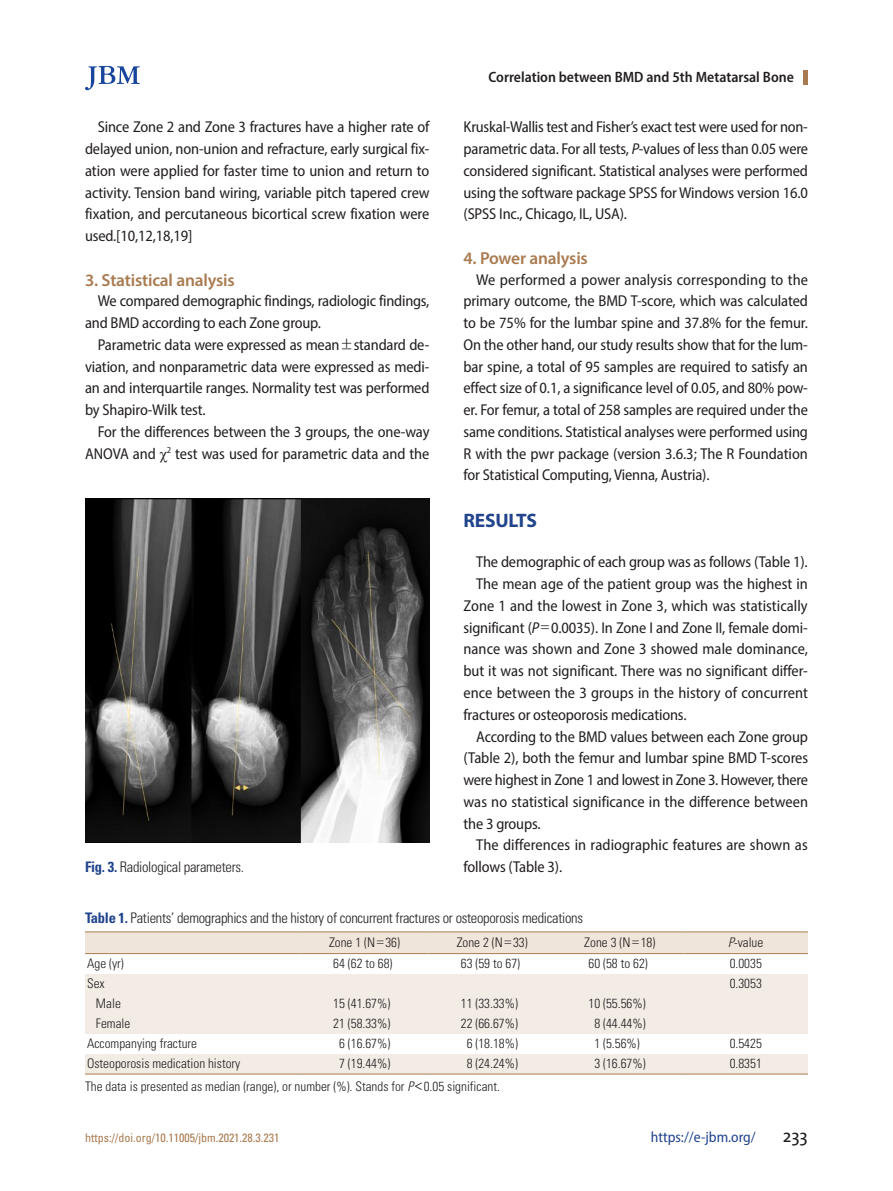
<style>
.page{position:relative;width:893px;height:1191px;background:#fff}
.page>*{position:absolute;margin:0;border:0;box-sizing:border-box;transform-origin:0 0}
.t1{font:40.95px "Malgun Gothic";color:#000}
.jbm_대제목{font:700 19.5px "Myriad Pro";letter-spacing:-.01em;color:#21448d}
.t2{font:18px "The Mix";color:#231f20}
.jbm_중제목{font:600 17.4px "Myriad Pro";letter-spacing:-.01em;color:#a97b50}
.jbm_본문{font:semi-condensed 15.75px/21.8px "Myriad Pro";letter-spacing:-.01em;color:#231f20;text-align:justify}
.jbm_하시라-제목{font:600 semi-condensed 15px "Myriad Pro";color:#231f20}
.t3{font:semi-condensed 15px "Myriad Pro";color:#21448d}
.jbm_표그림캡션{font:300 condensed 14.55px "Univers LT Std";letter-spacing:-.02em;color:#231f20}
.jbm_표본문{font:300 condensed 13.2px "Univers LT Std";color:#231f20}
.t4{font:condensed 12px "Univers LT Std";color:#a97b50}
.s1{font-family:"Dotum";font-stretch:normal}
.s2{font-family:"Times New Roman";font-stretch:normal}
.s3{font-style:italic}
.s4{font-weight:700;color:#21448d}
.s5{font-family:"Dotum";font-weight:400;font-stretch:normal}
</style>
<div class="page">
<hr style="left:804px;top:70px;width:4px;height:15px;background:#a97b50">
<svg style="left:85px;top:66px;width:55px;height:24px"></svg>
<img style="left:85px;top:498px;width:344px;height:344px">
<div style="left:85px;top:932px;width:723px;height:21px;background:#efe5da"></div>
<svg style="left:85px;top:974px;width:723px;height:99px;fill:#f3ece5"></svg>
<hr style="left:85px;top:931px;width:216px;height:1px;background:#a97b50">
<hr style="left:301px;top:931px;width:127px;height:1px;background:#a97b50">
<hr style="left:428px;top:931px;width:128px;height:1px;background:#a97b50">
<hr style="left:556px;top:931px;width:128px;height:1px;background:#a97b50">
<hr style="left:684px;top:931px;width:124px;height:1px;background:#a97b50">
<hr style="left:85px;top:953px;width:216px;height:1px;background:#a97b50">
<hr style="left:301px;top:953px;width:127px;height:1px;background:#a97b50">
<hr style="left:428px;top:953px;width:128px;height:1px;background:#a97b50">
<hr style="left:556px;top:953px;width:128px;height:1px;background:#a97b50">
<hr style="left:684px;top:953px;width:124px;height:1px;background:#a97b50">
<hr style="left:85px;top:1073px;width:216px;height:1px;background:#a97b50">
<hr style="left:301px;top:1073px;width:127px;height:1px;background:#a97b50">
<hr style="left:428px;top:1073px;width:128px;height:1px;background:#a97b50">
<hr style="left:556px;top:1073px;width:128px;height:1px;background:#a97b50">
<hr style="left:684px;top:1073px;width:124px;height:1px;background:#a97b50">
<p class="jbm_하시라-제목" style="left:489px;top:68px;width:307px">Correlation between BMD and 5th Metatarsal Bone</p>
<p class="jbm_본문" style="left:85px;top:116px;width:346px;text-indent:13px">Since Zone 2 and Zone 3 fractures have a higher rate of delayed union, non-union and refracture, early surgical fix&shy;ation were applied for faster time to union and return to activity. Tension band wiring, variable pitch tapered crew fixation, and percutaneous bicortical screw fixation were used.[10,12,18,19]</p>
<p class="jbm_중제목" style="left:85px;top:269px;width:151px">3. Statistical analysis</p>
<p class="jbm_본문" style="left:85px;top:290px;width:346px;text-indent:13px">We compared demographic findings, radiologic findings, and BMD according to each Zone group.</p>
<p class="jbm_본문" style="left:85px;top:333px;width:346px;text-indent:13px">Parametric data were expressed as mean<span class="s1">±</span>standard de&shy;viation, and nonparametric data were expressed as medi&shy;an and interquartile ranges. Normality test was performed by Shapiro-Wilk test.</p>
<p class="jbm_본문" style="left:85px;top:420px;width:346px;text-align:right">For the differences between the 3 groups, the one-way<br>ANOVA and <span class="s2">χ</span><sup>2</sup> test was used for parametric data and the</p>
<p class="jbm_본문" style="left:463px;top:116px;width:346px">Kruskal-Wallis test and Fisher’s exact test were used for non&shy;parametric data. For all tests, <span class="s3">P</span>-values of less than 0.05 were considered significant. Statistical analyses were performed using the software package SPSS for Windows version 16.0 (SPSS Inc., Chicago, IL, USA).</p>
<p class="jbm_중제목" style="left:463px;top:247px;width:126px">4. Power analysis</p>
<p class="jbm_본문" style="left:463px;top:268px;width:346px;text-indent:13px">We performed a power analysis corresponding to the primary outcome, the BMD T-score, which was calculated to be 75% for the lumbar spine and 37.8% for the femur.<br>On the other hand, our study results show that for the lum&shy;bar spine, a total of 95 samples are required to satisfy an effect size of 0.1, a significance level of 0.05, and 80% pow&shy;er. For femur, a total of 258 samples are required under the same conditions. Statistical analyses were performed using R with the pwr package (version 3.6.3; The R Foundation for Statistical Computing, Vienna, Austria).</p>
<p class="jbm_대제목" style="left:463px;top:508px;width:75px">RESULTS</p>
<p class="jbm_본문" style="left:476px;top:551px;width:333px">The demographic of each group was as follows (Table 1).</p>
<p class="jbm_본문" style="left:463px;top:573px;width:346px;text-indent:13px">The mean age of the patient group was the highest in Zone 1 and the lowest in Zone 3, which was statistically significant (<span class="s3">P</span><span class="s1">=</span>0.0035). In Zone I and Zone II, female domi&shy;nance was shown and Zone 3 showed male dominance, but it was not significant. There was no significant differ&shy;ence between the 3 groups in the history of concurrent fractures or osteoporosis medications.</p>
<p class="jbm_본문" style="left:463px;top:725px;width:346px;text-indent:13px">According to the BMD values between each Zone group (Table 2), both the femur and lumbar spine BMD T-scores were highest in Zone 1 and lowest in Zone 3. However, there was no statistical significance in the difference between the 3 groups.</p>
<p class="jbm_본문" style="left:476px;top:834px;width:333px">The differences in radiographic features are shown as</p>
<p class="t1" style="left:7px;top:426px;width:504px">3. Radiological parameters.</p>
<p class="jbm_표그림캡션" style="left:85px;top:858px;width:161px"><span class="s4">Fig. 3.</span> Radiological parameters.</p>
<p class="jbm_본문" style="left:463px;top:855px;width:100px">follows (Table 3).</p>
<p class="jbm_표그림캡션" style="left:85px;top:908px;width:500px"><span class="s4">Table 1.</span> Patients’ demographics and the history of concurrent fractures or osteoporosis medications</p>
<p class="jbm_표본문" style="left:329px;top:934px;width:73px">Zone 1 (N<span class="s5">=</span>36)</p>
<p class="jbm_표본문" style="left:457px;top:934px;width:73px">Zone 2 (N<span class="s5">=</span>33)</p>
<p class="jbm_표본문" style="left:584px;top:934px;width:73px">Zone 3 (N<span class="s5">=</span>18)</p>
<p class="jbm_표본문" style="left:728px;top:934px;width:37px"><span class="s3">P</span>-value</p>
<p class="jbm_표본문" style="left:87px;top:955px;width:38px">Age (yr)</p>
<p class="jbm_표본문" style="left:333px;top:955px;width:61px">64 (62 to 68)</p>
<p class="jbm_표본문" style="left:461px;top:955px;width:61px">63 (59 to 67)</p>
<p class="jbm_표본문" style="left:588px;top:955px;width:61px">60 (58 to 62)</p>
<p class="jbm_표본문" style="left:730px;top:955px;width:34px">0.0035</p>
<p class="jbm_표본문" style="left:87px;top:975px;width:19px">Sex</p>
<p class="jbm_표본문" style="left:730px;top:975px;width:34px">0.3053</p>
<p class="jbm_표본문" style="left:96px;top:995px;width:26px">Male</p>
<p class="jbm_표본문" style="left:333px;top:995px;width:59px">15 (41.67%)</p>
<p class="jbm_표본문" style="left:461px;top:995px;width:59px">11 (33.33%)</p>
<p class="jbm_표본문" style="left:588px;top:995px;width:59px">10 (55.56%)</p>
<p class="jbm_표본문" style="left:96px;top:1015px;width:36px">Female</p>
<p class="jbm_표본문" style="left:333px;top:1015px;width:59px">21 (58.33%)</p>
<p class="jbm_표본문" style="left:461px;top:1015px;width:59px">22 (66.67%)</p>
<p class="jbm_표본문" style="left:594px;top:1015px;width:53px">8 (44.44%)</p>
<p class="jbm_표본문" style="left:87px;top:1035px;width:111px">Accompanying fracture</p>
<p class="jbm_표본문" style="left:339px;top:1035px;width:53px">6 (16.67%)</p>
<p class="jbm_표본문" style="left:467px;top:1035px;width:53px">6 (18.18%)</p>
<p class="jbm_표본문" style="left:594px;top:1035px;width:47px">1 (5.56%)</p>
<p class="jbm_표본문" style="left:730px;top:1035px;width:34px">0.5425</p>
<p class="jbm_표본문" style="left:87px;top:1055px;width:155px">Osteoporosis medication history</p>
<p class="jbm_표본문" style="left:339px;top:1055px;width:53px">7 (19.44%)</p>
<p class="jbm_표본문" style="left:467px;top:1055px;width:53px">8 (24.24%)</p>
<p class="jbm_표본문" style="left:594px;top:1055px;width:53px">3 (16.67%)</p>
<p class="jbm_표본문" style="left:730px;top:1055px;width:34px">0.8351</p>
<p class="jbm_표본문" style="left:85px;top:1078px;width:416px">The data is presented as median (range), or number (%). Stands for <span class="s3">P</span><span class="s5">&lt;</span>0.05 significant.</p>
<p class="t4" style="left:85px;top:1130px;width:196px">https://doi.org/10.11005/jbm.2021.28.3.231</p>
<p class="t3" style="left:651px;top:1128px;width:106px">https://e-jbm.org/</p>
<p class="t2" style="left:783px;top:1121px;width:27px">233</p>
</div>
